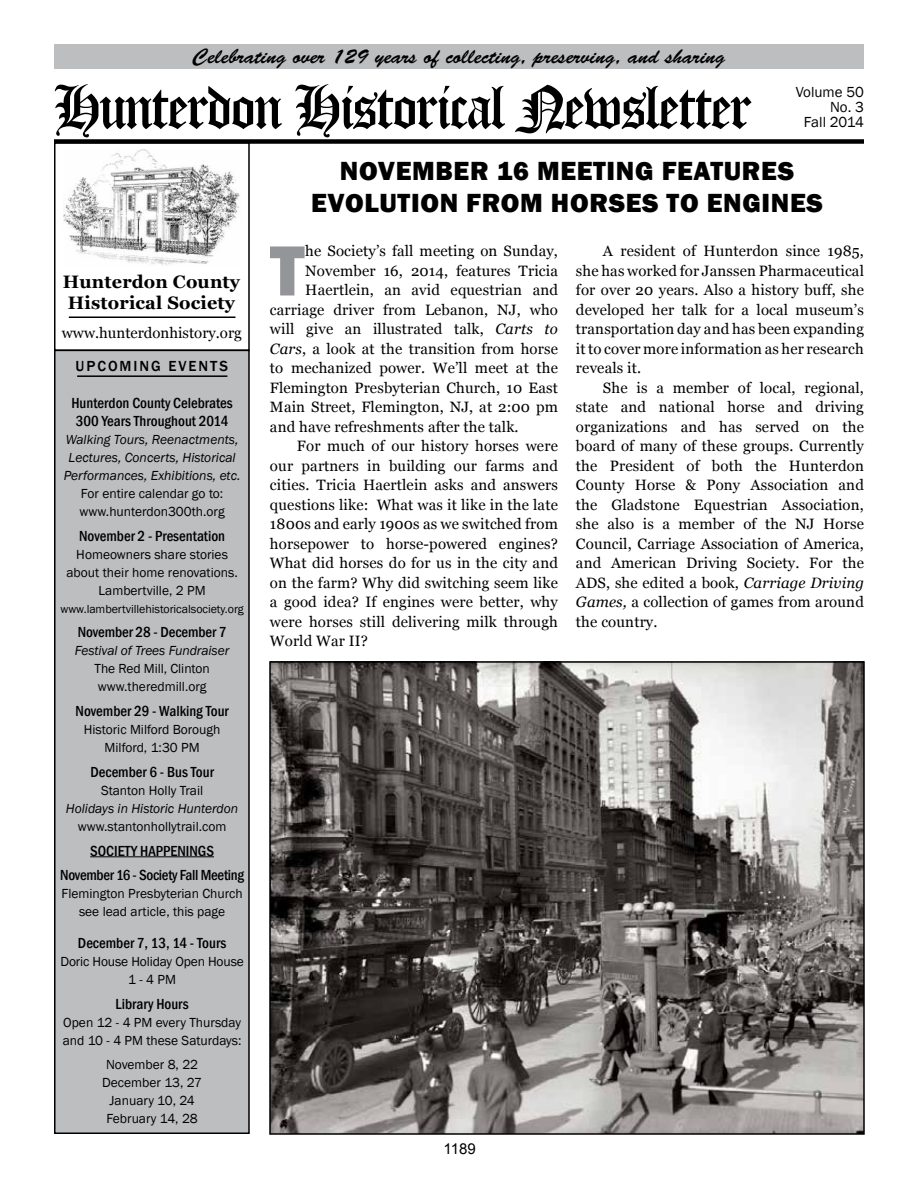
<style>
.page{position:relative;width:918px;height:1188px;background:#fff}
.page>*{position:absolute;margin:0;border:0;box-sizing:border-box;transform-origin:0 0}
.t1{font:800 73.5px "Franklin Gothic";color:#939598}
.t2{font:60px "Diploma";letter-spacing:-.02em;color:#000}
.t3{font:800 27px/32.4px "Franklin Gothic";letter-spacing:.025em;color:#000;text-align:center}
.t4{font:21px "Brush Script Std";color:#000}
.t5{font:700 18px/21.6px "Georgia";letter-spacing:.01em;color:#000}
.t6{font:15px/19.5px "Georgia";letter-spacing:.01em;color:#000;text-align:justify}
.t7{font:500 condensed 15px/18px "Franklin Gothic";color:#000}
.t8{font:500 condensed 15px/24.8px "Franklin Gothic";letter-spacing:-.02em;color:#000;text-align:center}
.t9{font:15px/15px "Franklin Gothic";color:#000;text-align:right}
.t10{font:500 15px "Franklin Gothic";letter-spacing:.13em;color:#000}
.t11{font:15px "Arial";color:#000}
.t12{font:13.5px/18px "Franklin Gothic";color:#000;text-align:center}
.t13{font:italic 13.5px/18px "Franklin Gothic";color:#000;text-align:center}
.t14{font:12px "Franklin Gothic";letter-spacing:-.005em;color:#000}
.s1{font-style:italic}
</style>
<div class="page">
<div style="left:54px;top:44px;width:810px;height:24px;background:#bcbec0"></div>
<div style="left:55px;top:350px;width:194px;height:783px;background:#bcbec0"></div>
<div style="left:54px;top:350px;width:196px;height:784px;border:2px solid #000"></div>
<div style="left:54px;top:139px;width:810px;height:5px;background:#000"></div>
<div style="left:54px;top:142px;width:196px;height:209px;border:2px solid #000"></div>
<img style="left:63px;top:149px;width:177px;height:116px">
<hr style="left:69px;top:316px;width:167px;height:2px;background:#000">
<hr style="left:77px;top:375px;width:150px;height:2px;background:#000">
<hr style="left:90px;top:856px;width:124px;height:1px;background:#000">
<img style="left:272px;top:664px;width:590px;height:468px">
<div style="left:269px;top:661px;width:596px;height:474px;border:2px solid #000"></div>
<h3 class="t4" style="left:193px;top:45px;width:534px">Celebrating over 129 years of collecting, preserving, and sharing</h3>
<h2 class="t2" style="left:54px;top:70px;width:699px">Hunterdon Historical Newsletter</h2>
<p class="t9" style="left:796px;top:85px;width:70px">Volume 50<br>No. 3<br>Fall 2014</p>
<p class="t5" style="left:63px;top:271px;width:179px">Hunterdon County<br>Historical Society</p>
<p class="t6" style="left:62px;top:323px;width:181px">www.hunterdonhistory.org</p>
<p class="t10" style="left:76px;top:357px;width:154px">UPCOMING EVENTS</p>
<p class="t7" style="left:71px;top:394px;width:163px">Hunterdon County Celebrates<br>300 Years Throughout 2014</p>
<p class="t13" style="left:64px;top:431px;width:178px">Walking Tours, Reenactments,<br>Lectures, Concerts, Historical<br>Performances, Exhibitions, etc.</p>
<p class="t12" style="left:80px;top:485px;width:147px;text-align:left">For entire calendar go to: www.hunterdon300th.org</p>
<p class="t7" style="left:79px;top:527px;width:148px">November 2 - Presentation</p>
<p class="t12" style="left:67px;top:545px;width:173px">Homeowners share stories about their home renovations.<br>Lambertville, 2 PM</p>
<p class="t14" style="left:60px;top:601px;width:185px">www.lambertvillehistoricalsociety.org</p>
<p class="t7" style="left:78px;top:623px;width:150px">November 28 - December 7</p>
<p class="t13" style="left:75px;top:642px;width:156px">Festival of Trees Fundraiser</p>
<p class="t12" style="left:95px;top:660px;width:117px;text-align:left">The Red Mill, Clinton www.theredmill.org</p>
<p class="t7" style="left:76px;top:702px;width:155px">November 29 - Walking Tour</p>
<p class="t12" style="left:84px;top:721px;width:138px">Historic Milford Borough<br>Milford, 1:30 PM</p>
<p class="t7" style="left:90px;top:763px;width:125px">December 6 - Bus Tour</p>
<p class="t12" style="left:101px;top:782px;width:104px">Stanton Holly Trail</p>
<p class="t13" style="left:66px;top:800px;width:174px">Holidays in Historic Hunterdon</p>
<p class="t12" style="left:78px;top:818px;width:150px">www.stantonhollytrail.com</p>
<p class="t8" style="left:60px;top:838px;width:185px">SOCIETY HAPPENINGS<br>November 16 - Society Fall Meeting</p>
<p class="t12" style="left:62px;top:885px;width:183px">Flemington Presbyterian Church see lead article, this page</p>
<p class="t7" style="left:78px;top:934px;width:150px">December 7, 13, 14 - Tours</p>
<p class="t12" style="left:60px;top:953px;width:185px">Doric House Holiday Open House<br>1 - 4 PM</p>
<p class="t7" style="left:116px;top:995px;width:75px">Library Hours</p>
<p class="t12" style="left:63px;top:1013px;width:180px;text-align:left">Open 12 - 4 PM every Thursday and 10 - 4 PM these Saturdays:</p>
<p class="t12" style="left:102px;top:1056px;width:101px">November 8, 22<br>December 13, 27<br>January 10, 24<br>February 14, 28</p>
<h3 class="t3" style="left:311px;top:154px;width:513px">NOVEMBER 16 MEETING FEATURES<br>EVOLUTION FROM HORSES TO ENGINES</h3>
<h1 class="t1" style="left:270px;top:223px;width:36px">T</h1>
<p class="t6" style="left:305px;top:242px;width:254px">he Society’s fall meeting on Sunday,</p>
<p class="t6" style="left:305px;top:261px;width:254px">November 16, 2014, features Tricia</p>
<p class="t6" style="left:305px;top:281px;width:254px">Haertlein, an avid equestrian and</p>
<p class="t6" style="left:270px;top:300px;width:290px">carriage driver from Lebanon, NJ, who</p>
<p class="t6" style="left:270px;top:320px;width:289px">will give an illustrated talk, <span class="s1">Carts to</span></p>
<p class="t6" style="left:270px;top:339px;width:289px"><span class="s1">Cars</span>, a look at the transition from horse</p>
<p class="t6" style="left:270px;top:359px;width:289px">to mechanized power. We’ll meet at the</p>
<p class="t6" style="left:270px;top:378px;width:289px">Flemington Presbyterian Church, 10 East</p>
<p class="t6" style="left:270px;top:398px;width:290px">Main Street, Flemington, NJ, at 2:00 pm</p>
<p class="t6" style="left:270px;top:417px;width:250px">and have refreshments after the talk.</p>
<p class="t6" style="left:297px;top:437px;width:262px">For much of our history horses were</p>
<p class="t6" style="left:270px;top:456px;width:290px">our partners in building our farms and</p>
<p class="t6" style="left:270px;top:476px;width:289px">cities. Tricia Haertlein asks and answers</p>
<p class="t6" style="left:270px;top:495px;width:289px">questions like: What was it like in the late</p>
<p class="t6" style="left:270px;top:515px;width:289px">1800s and early 1900s as we switched from</p>
<p class="t6" style="left:270px;top:534px;width:289px">horsepower to horse-powered engines?</p>
<p class="t6" style="left:270px;top:554px;width:289px">What did horses do for us in the city and</p>
<p class="t6" style="left:270px;top:573px;width:289px">on the farm? Why did switching seem like</p>
<p class="t6" style="left:270px;top:593px;width:289px">a good idea? If engines were better, why</p>
<p class="t6" style="left:270px;top:612px;width:289px">were horses still delivering milk through</p>
<p class="t6" style="left:270px;top:632px;width:100px">World War II?</p>
<p class="t6" style="left:576px;top:242px;width:289px;text-indent:27px">A resident of Hunterdon since 1985, she has worked for Janssen Pharmaceutical for over 20 years. Also a history buff, she developed her talk for a local museum’s transportation day and has been expanding it to cover more information as her research reveals it.</p>
<p class="t6" style="left:576px;top:378px;width:290px;text-indent:27px">She is a member of local, regional, state and national horse and driving organizations and has served on the board of many of these groups. Currently the President of both the Hunterdon County Horse &amp; Pony Association and the Gladstone Equestrian Association, she also is a member of the NJ Horse Council, Carriage Association of America, and American Driving Society. For the ADS, she edited a book, <span class="s1">Carriage Driving Games,</span> a collection of games from around the country.</p>
<p class="t11" style="left:444px;top:1139px;width:34px">1189</p>
</div>
